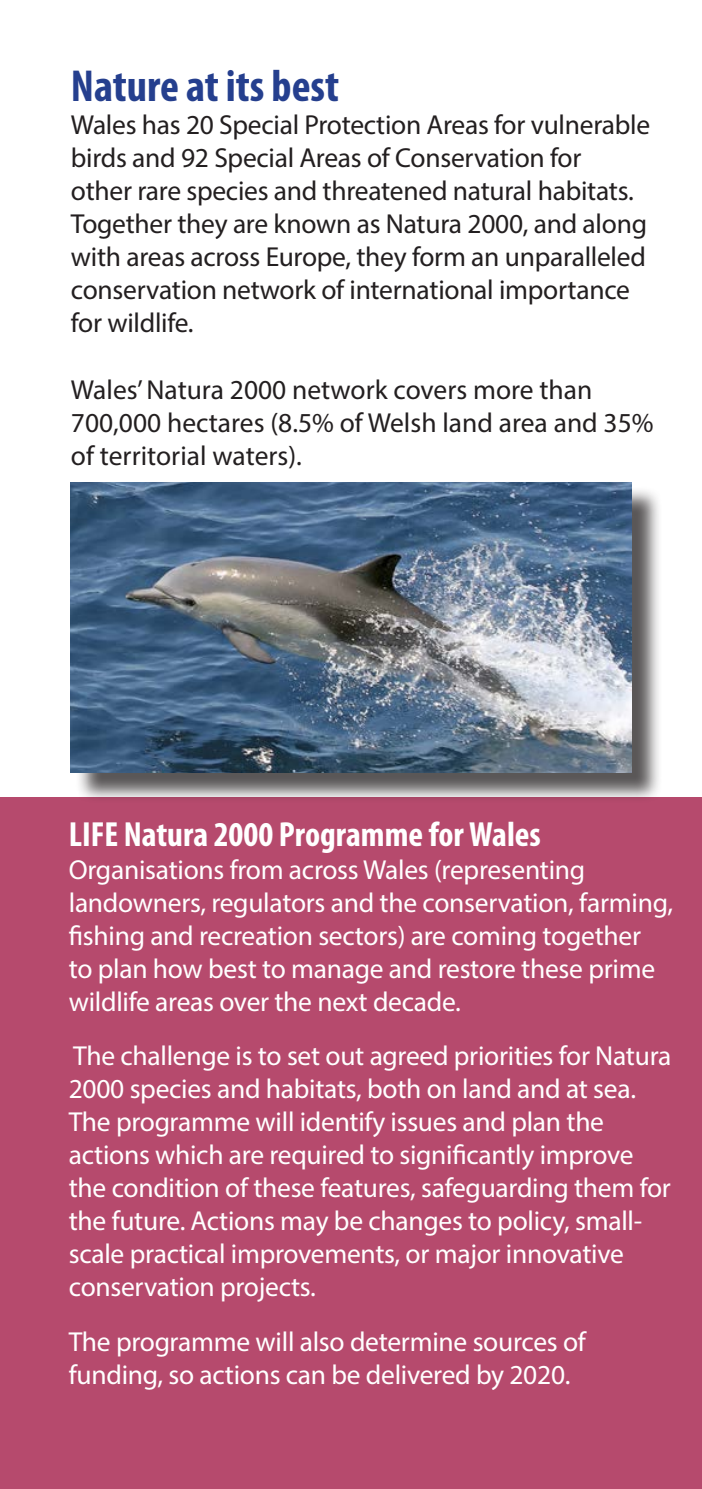
<style>
.page{position:relative;width:702px;height:1489px;background:#fff}
.page>*{position:absolute;margin:0;border:0;box-sizing:border-box;transform-origin:0 0}
.t1{font:700 condensed 45px "Myriad Pro";color:#253f8e}
.t2{font:700 condensed 35px "Myriad Pro";color:#fff}
.t3{font:27.5px/33px "Myriad Pro";letter-spacing:-.01em;color:#fff}
.t4{font:27.5px/33px "Myriad Pro";letter-spacing:-.01em;color:#231f20}
</style>
<div class="page">
<div style="left:0;top:797px;width:702px;height:691px;background:#b64a6d"></div>
<div style="left:75px;top:486px;width:587px;height:318px;background:#231f20;opacity:.75"></div>
<img style="left:71px;top:482px;width:560px;height:290px">
<p class="t1" style="left:71px;top:58px;width:270px">Nature at its best</p>
<p class="t4" style="left:71px;top:108px;width:581px">Wales has 20 Special Protection Areas for vulnerable birds and 92 Special Areas of Conservation for<br>other rare species and threatened natural habitats.<br>Together they are known as Natura 2000, and along with areas across Europe, they form an unparalleled conservation network of international importance for wildlife.</p>
<p class="t4" style="left:71px;top:372px;width:584px">Wales’ Natura 2000 network covers more than<br>700,000 hectares (8.5% of Welsh land area and 35% of territorial waters).</p>
<p class="t2" style="left:69px;top:812px;width:473px">LIFE Natura 2000 Programme for Wales</p>
<p class="t3" style="left:69px;top:852px;width:605px">Organisations from across Wales (representing landowners, regulators and the conservation, farming, fishing and recreation sectors) are coming together<br>to plan how best to manage and restore these prime wildlife areas over the next decade.</p>
<p class="t3" style="left:69px;top:1039px;width:604px">The challenge is to set out agreed priorities for Natura 2000 species and habitats, both on land and at sea.<br>The programme will identify issues and plan the actions which are required to significantly improve the condition of these features, safeguarding them for the future. Actions may be changes to policy, small&shy;scale practical improvements, or major innovative conservation projects.</p>
<p class="t3" style="left:69px;top:1324px;width:518px">The programme will also determine sources of funding, so actions can be delivered by 2020.</p>
</div>
